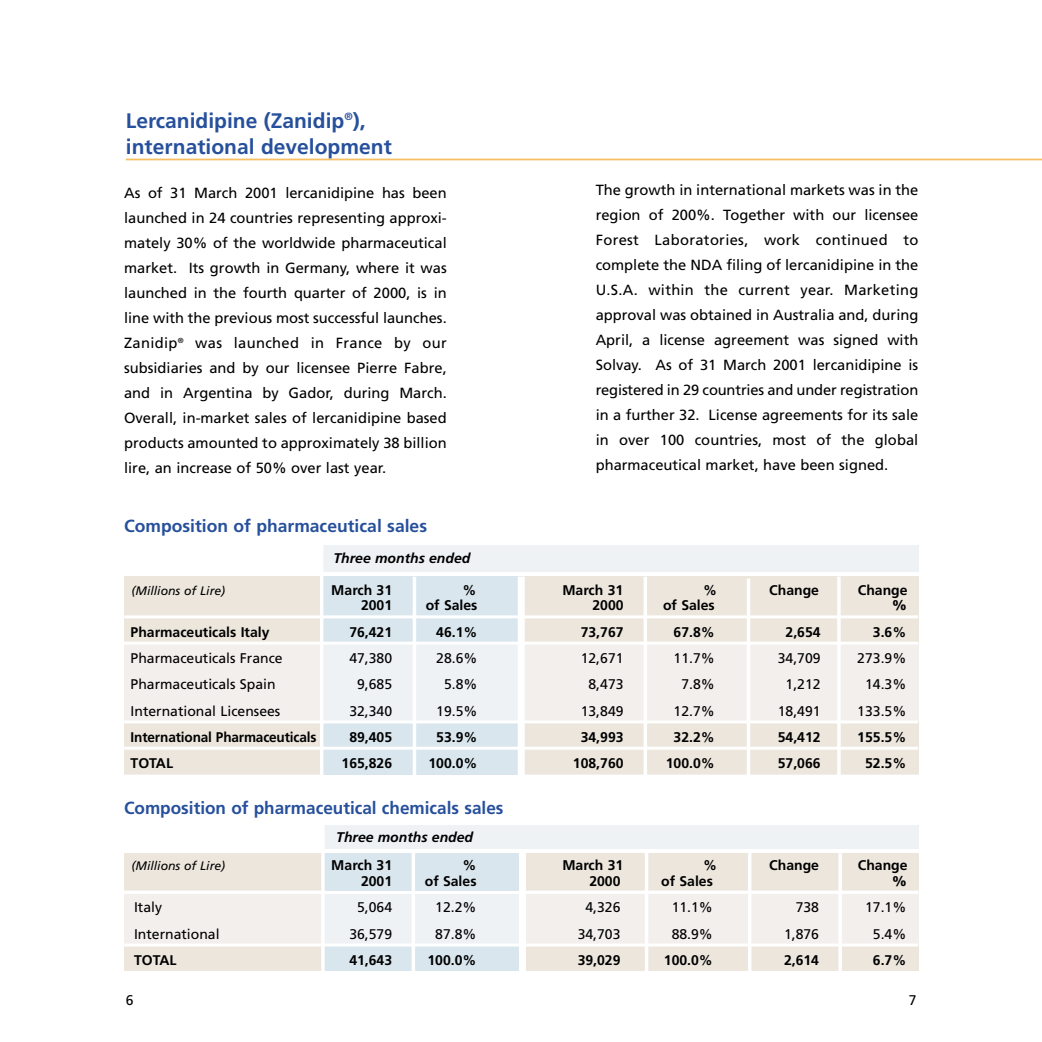
<style>
.page{position:relative;width:1042px;height:1042px;background:#fff}
.page>*{position:absolute;margin:0;border:0;box-sizing:border-box;transform-origin:0 0}
.t1{font:700 21px/26.2px "Frutiger";color:#27509c}
.t2{font:700 17.5px "Frutiger";color:#27509c}
.t3{font:14.7px/25px "Frutiger";color:#000;text-align:justify}
.t4{font:700 14px "Frutiger";color:#000}
.t5{font:14px "Frutiger";color:#000}
.t6{font:italic 700 14px "Frutiger";color:#000}
.t7{font:900 14px "Frutiger";color:#000}
.t8{font:italic 12.25px "Frutiger";color:#000}
</style>
<div class="page">
<div style="left:321px;top:824px;width:597px;height:24px;background:#eef2f5"></div>
<div style="left:321px;top:545px;width:597px;height:26px;background:#eef2f5"></div>
<div style="left:124px;top:853px;width:794px;height:117px;background:#f3efed"></div>
<div style="left:124px;top:578px;width:794px;height:196px;background:#f3efed"></div>
<div style="left:321px;top:853px;width:199px;height:117px;background:#eef2f5"></div>
<div style="left:321px;top:576px;width:199px;height:196px;background:#eef2f5"></div>
<hr style="left:126px;top:158px;width:915px;height:2px;background:#f6bf61">
<div style="left:124px;top:576px;width:794px;height:66px;background:#ece6dd"></div>
<div style="left:124px;top:722px;width:794px;height:52px;background:#ece6dd"></div>
<div style="left:321px;top:576px;width:199px;height:66px;background:#d9e6ee"></div>
<div style="left:321px;top:722px;width:199px;height:52px;background:#d9e6ee"></div>
<hr style="left:412px;top:576px;width:4px;height:201px;background:#fff">
<div style="left:517px;top:576px;width:7px;height:204px;background:#fff"></div>
<hr style="left:643px;top:576px;width:4px;height:203px;background:#fff">
<svg style="left:746px;top:578px;width:4px;height:197px"></svg>
<hr style="left:837px;top:576px;width:3px;height:205px;background:#fff">
<div style="left:124px;top:944px;width:794px;height:26px;background:#ece6dd"></div>
<div style="left:321px;top:944px;width:199px;height:26px;background:#d9e6ee"></div>
<hr style="left:320px;top:541px;width:3px;height:237px;background:#fff">
<hr style="left:124px;top:615px;width:793px;height:3px;background:#fff">
<hr style="left:124px;top:641px;width:793px;height:3px;background:#fff">
<hr style="left:124px;top:720px;width:793px;height:3px;background:#fff">
<hr style="left:124px;top:746px;width:793px;height:3px;background:#fff">
<div style="left:124px;top:853px;width:794px;height:36px;background:#ece6dd"></div>
<div style="left:323px;top:853px;width:199px;height:37px;background:#d9e6ee"></div>
<hr style="left:124px;top:890px;width:793px;height:3px;background:#fff">
<hr style="left:124px;top:943px;width:793px;height:3px;background:#fff">
<hr style="left:321px;top:824px;width:3px;height:182px;background:#fff">
<hr style="left:411px;top:851px;width:4px;height:129px;background:#fff">
<div style="left:519px;top:850px;width:7px;height:159px;background:#fff"></div>
<svg style="left:644px;top:853px;width:4px;height:118px"></svg>
<svg style="left:747px;top:853px;width:4px;height:118px"></svg>
<hr style="left:838px;top:853px;width:3px;height:127px;background:#fff">
<h1 class="t1" style="left:126px;top:109px;width:267px">Lercanidipine (Zanidip<sup>®</sup>), international development</h1>
<p class="t3" style="left:124px;top:181px;width:324px">As of 31 March 2001 lercanidipine has been launched in 24 countries representing approxi&shy;mately 30% of the worldwide pharmaceutical market. Its growth in Germany, where it was launched in the fourth quarter of 2000, is in line with the previous most successful launches.<br>Zanidip<sup>®</sup> was launched in France by our subsidiaries and by our licensee Pierre Fabre, and in Argentina by Gador, during March.<br>Overall, in-market sales of lercanidipine based products amounted to approximately 38 billion lire, an increase of 50% over last year.</p>
<p class="t3" style="left:595px;top:178px;width:324px">The growth in international markets was in the region of 200%. Together with our licensee Forest Laboratories, work continued to complete the NDA filing of lercanidipine in the U.S.A. within the current year. Marketing approval was obtained in Australia and, during April, a license agreement was signed with Solvay. As of 31 March 2001 lercanidipine is registered in 29 countries and under registration in a further 32. License agreements for its sale in over 100 countries, most of the global pharmaceutical market, have been signed.</p>
<p class="t2" style="left:124px;top:518px;width:304px">Composition of pharmaceutical sales</p>
<p class="t6" style="left:333px;top:552px;width:138px">Three months ended</p>
<p class="t8" style="left:131px;top:585px;width:95px">(Millions of Lire)</p>
<p class="t4" style="left:331px;top:584px;width:62px">March 31</p>
<p class="t4" style="left:462px;top:584px;width:15px">%</p>
<p class="t4" style="left:562px;top:584px;width:62px">March 31</p>
<p class="t4" style="left:703px;top:584px;width:15px">%</p>
<p class="t4" style="left:769px;top:584px;width:51px">Change</p>
<p class="t4" style="left:857px;top:584px;width:51px">Change</p>
<p class="t4" style="left:361px;top:599px;width:33px">2001</p>
<p class="t4" style="left:425px;top:599px;width:53px">of Sales</p>
<p class="t4" style="left:592px;top:599px;width:33px">2000</p>
<p class="t4" style="left:663px;top:599px;width:53px">of Sales</p>
<p class="t7" style="left:892px;top:599px;width:15px">%</p>
<p class="t4" style="left:130px;top:626px;width:140px">Pharmaceuticals Italy</p>
<p class="t4" style="left:349px;top:626px;width:44px">76,421</p>
<p class="t4" style="left:436px;top:626px;width:43px">46.1%</p>
<p class="t4" style="left:580px;top:626px;width:44px">73,767</p>
<p class="t4" style="left:673px;top:626px;width:43px">67.8%</p>
<p class="t4" style="left:785px;top:626px;width:37px">2,654</p>
<p class="t4" style="left:872px;top:626px;width:35px">3.6%</p>
<p class="t5" style="left:130px;top:652px;width:154px">Pharmaceuticals France</p>
<p class="t5" style="left:349px;top:652px;width:44px">47,380</p>
<p class="t5" style="left:436px;top:652px;width:43px">28.6%</p>
<p class="t5" style="left:580px;top:652px;width:44px">12,671</p>
<p class="t5" style="left:673px;top:652px;width:43px">11.7%</p>
<p class="t5" style="left:777px;top:652px;width:44px">34,709</p>
<p class="t5" style="left:857px;top:652px;width:51px">273.9%</p>
<p class="t5" style="left:130px;top:678px;width:147px">Pharmaceuticals Spain</p>
<p class="t5" style="left:357px;top:678px;width:37px">9,685</p>
<p class="t5" style="left:444px;top:678px;width:35px">5.8%</p>
<p class="t5" style="left:588px;top:678px;width:37px">8,473</p>
<p class="t5" style="left:681px;top:678px;width:35px">7.8%</p>
<p class="t5" style="left:785px;top:678px;width:37px">1,212</p>
<p class="t5" style="left:864px;top:678px;width:43px">14.3%</p>
<p class="t5" style="left:130px;top:704px;width:151px">International Licensees</p>
<p class="t5" style="left:349px;top:704px;width:44px">32,340</p>
<p class="t5" style="left:436px;top:704px;width:43px">19.5%</p>
<p class="t5" style="left:580px;top:704px;width:44px">13,849</p>
<p class="t5" style="left:673px;top:704px;width:43px">12.7%</p>
<p class="t5" style="left:777px;top:704px;width:44px">18,491</p>
<p class="t5" style="left:857px;top:704px;width:51px">133.5%</p>
<p class="t4" style="left:130px;top:731px;width:187px">International Pharmaceuticals</p>
<p class="t4" style="left:349px;top:731px;width:44px">89,405</p>
<p class="t4" style="left:436px;top:731px;width:43px">53.9%</p>
<p class="t4" style="left:580px;top:731px;width:44px">34,993</p>
<p class="t4" style="left:673px;top:731px;width:43px">32.2%</p>
<p class="t4" style="left:777px;top:731px;width:44px">54,412</p>
<p class="t4" style="left:857px;top:731px;width:51px">155.5%</p>
<p class="t4" style="left:130px;top:757px;width:44px">TOTAL</p>
<p class="t4" style="left:341px;top:757px;width:52px">165,826</p>
<p class="t4" style="left:428px;top:757px;width:51px">100.0%</p>
<p class="t4" style="left:573px;top:757px;width:52px">108,760</p>
<p class="t4" style="left:665px;top:757px;width:51px">100.0%</p>
<p class="t4" style="left:777px;top:757px;width:44px">57,066</p>
<p class="t4" style="left:864px;top:757px;width:43px">52.5%</p>
<p class="t2" style="left:124px;top:801px;width:381px">Composition of pharmaceutical chemicals sales</p>
<p class="t6" style="left:336px;top:831px;width:138px">Three months ended</p>
<p class="t8" style="left:131px;top:860px;width:95px">(Millions of Lire)</p>
<p class="t4" style="left:331px;top:859px;width:62px">March 31</p>
<p class="t4" style="left:462px;top:859px;width:15px">%</p>
<p class="t4" style="left:562px;top:859px;width:62px">March 31</p>
<p class="t4" style="left:703px;top:859px;width:15px">%</p>
<p class="t4" style="left:769px;top:859px;width:51px">Change</p>
<p class="t4" style="left:857px;top:859px;width:51px">Change</p>
<p class="t4" style="left:361px;top:875px;width:33px">2001</p>
<p class="t4" style="left:424px;top:875px;width:53px">of Sales</p>
<p class="t4" style="left:589px;top:875px;width:33px">2000</p>
<p class="t4" style="left:661px;top:875px;width:53px">of Sales</p>
<p class="t7" style="left:892px;top:875px;width:15px">%</p>
<p class="t5" style="left:134px;top:901px;width:30px">Italy</p>
<p class="t5" style="left:357px;top:901px;width:37px">5,064</p>
<p class="t5" style="left:435px;top:901px;width:43px">12.2%</p>
<p class="t5" style="left:585px;top:901px;width:37px">4,326</p>
<p class="t5" style="left:671px;top:901px;width:43px">11.1%</p>
<p class="t5" style="left:795px;top:901px;width:25px">738</p>
<p class="t5" style="left:864px;top:901px;width:43px">17.1%</p>
<p class="t5" style="left:134px;top:927px;width:87px">International</p>
<p class="t5" style="left:349px;top:927px;width:44px">36,579</p>
<p class="t5" style="left:435px;top:927px;width:43px">87.8%</p>
<p class="t5" style="left:577px;top:927px;width:44px">34,703</p>
<p class="t5" style="left:671px;top:927px;width:43px">88.9%</p>
<p class="t5" style="left:783px;top:927px;width:37px">1,876</p>
<p class="t5" style="left:872px;top:927px;width:35px">5.4%</p>
<p class="t4" style="left:134px;top:954px;width:44px">TOTAL</p>
<p class="t4" style="left:349px;top:954px;width:44px">41,643</p>
<p class="t4" style="left:427px;top:954px;width:51px">100.0%</p>
<p class="t4" style="left:577px;top:954px;width:44px">39,029</p>
<p class="t4" style="left:663px;top:954px;width:51px">100.0%</p>
<p class="t4" style="left:783px;top:954px;width:37px">2,614</p>
<p class="t4" style="left:872px;top:954px;width:35px">6.7%</p>
<p class="t5" style="left:126px;top:994px;width:9px">6</p>
<p class="t5" style="left:908px;top:994px;width:9px">7</p>
</div>
